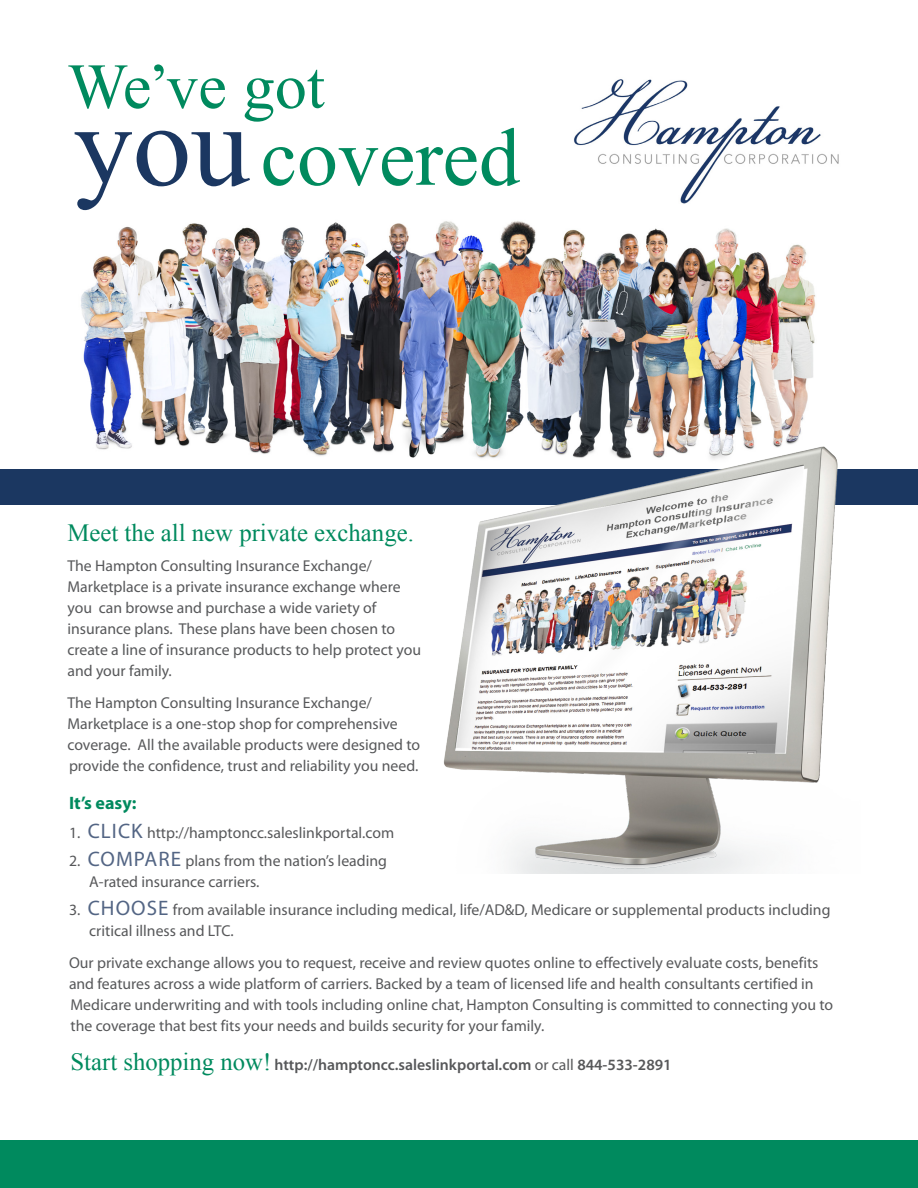
<style>
.page{position:relative;width:918px;height:1188px;background:#fff}
.page>*{position:absolute;margin:0;border:0;box-sizing:border-box;transform-origin:0 0}
.t1{font:81.9px "Times New Roman";color:#008a5e}
.t2{font:64.05px "Times New Roman";color:#008a5e}
.t3{font:24.75px "Times New Roman";color:#008a5e}
.t4{font:700 18px "Myriad Pro";color:#008a5e}
.t5{font:15.75px/21px "Myriad Pro";color:#57585a}
.t6{font:600 15.75px "Myriad Pro";color:#57585a}
.s1{font-size:117.45px;color:#1b3761}
.s2{font-size:21px;color:#536584}
.s3{font-family:"Times New Roman";font-weight:400;font-size:24.75px;color:#008a5e}
.s4{font-weight:400}
</style>
<div class="page">
<img style="left:81px;top:221px;width:735px;height:237px">
<img style="left:574px;top:79px;width:265px;height:125px">
<div style="left:0;top:470px;width:918px;height:35px;background:#1b3761"></div>
<div style="left:0;top:1140px;width:918px;height:48px;background:#008a5e"></div>
<img style="left:424px;top:436px;width:437px;height:438px">
<p class="t2" style="left:68px;top:43px;width:259px">We’ve got</p>
<p class="t1" style="left:74px;top:102px;width:447px"><span class="s1">you</span> covered</p>
<p class="t3" style="left:68px;top:516px;width:348px">Meet the all new private exchange.</p>
<p class="t5" style="left:68px;top:555px;width:355px">The Hampton Consulting Insurance Exchange/ Marketplace is a private insurance exchange where you can browse and purchase a wide variety of insurance plans. These plans have been chosen to create a line of insurance products to help protect you and your family.</p>
<p class="t5" style="left:68px;top:692px;width:354px">The Hampton Consulting Insurance Exchange/ Marketplace is a one-stop shop for comprehensive coverage. All the available products were designed to provide the confidence, trust and reliability you need.</p>
<p class="t4" style="left:69px;top:791px;width:69px">It’s easy:</p>
<p class="t5" style="left:69px;top:822px;width:327px">1. <span class="s2">CLICK</span> http://hamptoncc.saleslinkportal.com</p>
<p class="t5" style="left:89px;top:850px;width:299px;text-indent:-20px">2. <span class="s2">COMPARE</span> plans from the nation’s leading<br>A-rated insurance carriers.</p>
<p class="t5" style="left:89px;top:899px;width:743px;text-indent:-20px">3. <span class="s2">CHOOSE</span> from available insurance including medical, life/AD&amp;D, Medicare or supplemental products including critical illness and LTC.</p>
<p class="t5" style="left:69px;top:952px;width:766px">Our private exchange allows you to request, receive and review quotes online to effectively evaluate costs, benefits and features across a wide platform of carriers. Backed by a team of licensed life and health consultants certified in Medicare underwriting and with tools including online chat, Hampton Consulting is committed to connecting you to the coverage that best fits your needs and builds security for your family.</p>
<p class="t6" style="left:70px;top:1055px;width:603px"><span class="s3">Start shopping now!</span> http://hamptoncc.saleslinkportal.com <span class="s4">or call</span> 844-533-2891</p>
</div>
